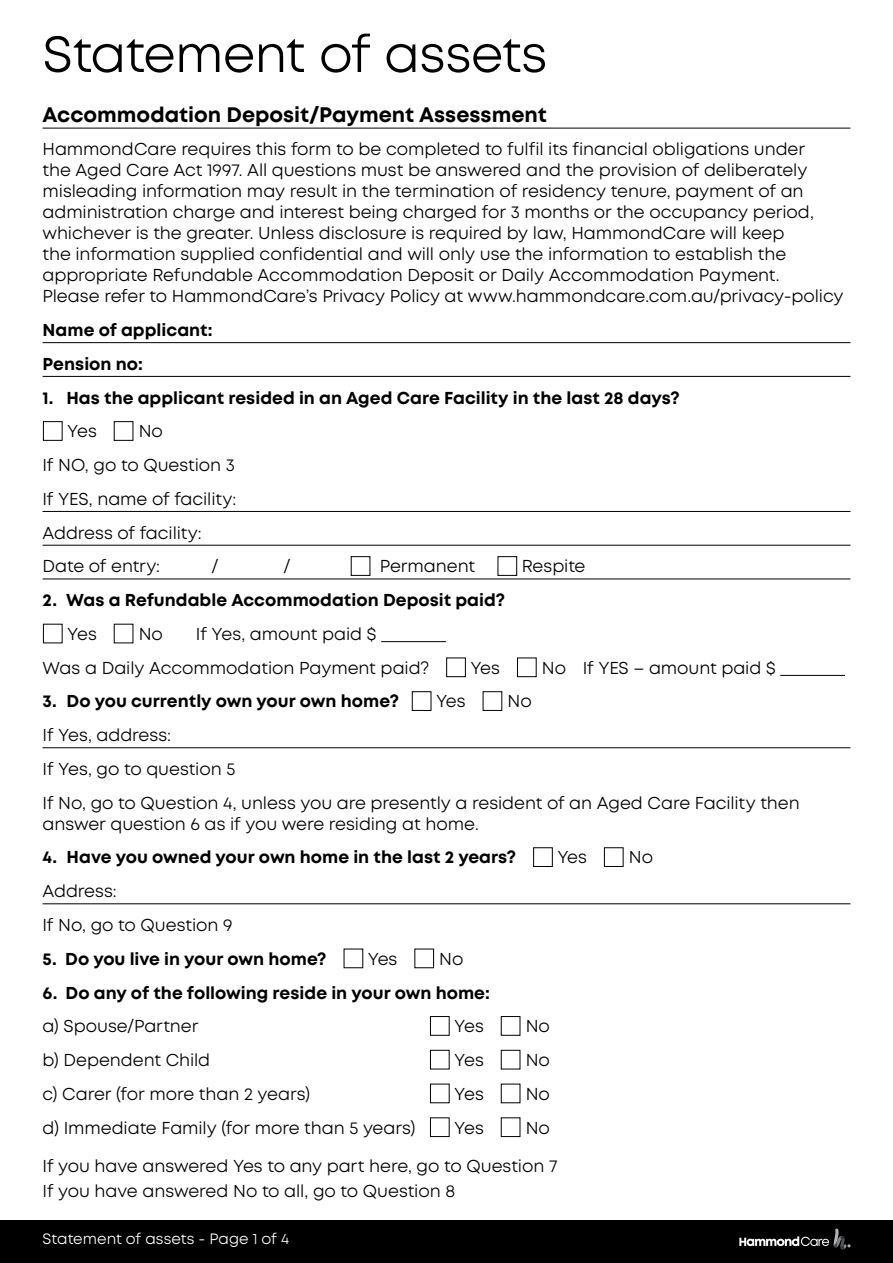
<style>
.page{position:relative;width:893px;height:1263px;background:#fff}
.page>*{position:absolute;margin:0;border:0;box-sizing:border-box;transform-origin:0 0}
.t1{font:51px "Mont";letter-spacing:-.015em;color:#000}
.t2{font:700 21px "Mont";color:#000}
.t3{font:17.25px/33.8px "Mont";letter-spacing:-.005em;color:#000}
.t4{font:700 17.25px/33.8px "Mont";color:#000}
.t5{font:15px "Mont";color:#fff}
</style>
<div class="page">
<hr style="left:43px;top:128px;width:807px;height:1px;background:#000">
<hr style="left:43px;top:342px;width:807px;height:1px;background:#000">
<hr style="left:43px;top:376px;width:807px;height:1px;background:#000">
<hr style="left:43px;top:511px;width:807px;height:1px;background:#000">
<hr style="left:43px;top:545px;width:807px;height:1px;background:#000">
<hr style="left:43px;top:579px;width:807px;height:1px;background:#000">
<hr style="left:381px;top:641px;width:65px;height:1px;background:#000">
<hr style="left:780px;top:675px;width:65px;height:1px;background:#000">
<hr style="left:43px;top:747px;width:807px;height:1px;background:#000">
<hr style="left:43px;top:903px;width:807px;height:1px;background:#000">
<div style="left:43px;top:421px;width:20px;height:20px;border:1px solid #000"></div>
<div style="left:114px;top:421px;width:19px;height:20px;border:1px solid #000"></div>
<div style="left:351px;top:556px;width:19px;height:20px;border:1px solid #000"></div>
<div style="left:498px;top:556px;width:19px;height:20px;border:1px solid #000"></div>
<div style="left:446px;top:657px;width:20px;height:20px;border:1px solid #000"></div>
<div style="left:517px;top:657px;width:20px;height:20px;border:1px solid #000"></div>
<div style="left:412px;top:691px;width:19px;height:20px;border:1px solid #000"></div>
<div style="left:483px;top:691px;width:19px;height:20px;border:1px solid #000"></div>
<div style="left:533px;top:847px;width:20px;height:20px;border:1px solid #000"></div>
<div style="left:604px;top:847px;width:19px;height:20px;border:1px solid #000"></div>
<div style="left:430px;top:1016px;width:20px;height:20px;border:1px solid #000"></div>
<div style="left:501px;top:1016px;width:19px;height:20px;border:1px solid #000"></div>
<div style="left:430px;top:1050px;width:20px;height:19px;border:1px solid #000"></div>
<div style="left:501px;top:1050px;width:19px;height:19px;border:1px solid #000"></div>
<div style="left:430px;top:1117px;width:20px;height:20px;border:1px solid #000"></div>
<div style="left:0;top:1220px;width:893px;height:43px;background:#000"></div>
<svg style="left:739px;top:1228px;width:111px;height:22px"></svg>
<h1 class="t1" style="left:43px;top:22px;width:506px">Statement of assets</h1>
<p class="t2" style="left:43px;top:101px;width:506px">Accommodation Deposit/Payment Assessment</p>
<p class="t3" style="left:43px;top:139px;width:802px;line-height:21px">HammondCare requires this form to be completed to fulfil its financial obligations under<br>the Aged Care Act 1997. All questions must be answered and the provision of deliberately misleading information may result in the termination of residency tenure, payment of an administration charge and interest being charged for 3 months or the occupancy period, whichever is the greater. Unless disclosure is required by law, HammondCare will keep<br>the information supplied confidential and will only use the information to establish the appropriate Refundable Accommodation Deposit or Daily Accommodation Payment.<br>Please refer to HammondCare’s Privacy Policy at www.hammondcare.com.au/privacy-policy</p>
<p class="t4" style="left:43px;top:313px;width:172px">Name of applicant:<br>Pension no:</p>
<p class="t4" style="left:43px;top:381px;width:639px">1. Has the applicant resided in an Aged Care Facility in the last 28 days?</p>
<p class="t3" style="left:67px;top:415px;width:31px">Yes</p>
<p class="t3" style="left:43px;top:415px;width:195px;text-indent:96px">No<br>If NO, go to Question 3<br>If YES, name of facility:<br>Address of facility:<br>Date of entry:</p>
<p class="t3" style="left:212px;top:550px;width:9px">/</p>
<p class="t3" style="left:284px;top:550px;width:9px">/</p>
<p class="t3" style="left:380px;top:550px;width:97px">Permanent</p>
<p class="t3" style="left:522px;top:550px;width:65px">Respite</p>
<p class="t4" style="left:43px;top:583px;width:464px">2. Was a Refundable Accommodation Deposit paid?</p>
<p class="t3" style="left:67px;top:617px;width:31px">Yes</p>
<p class="t3" style="left:139px;top:617px;width:26px">No</p>
<p class="t3" style="left:43px;top:617px;width:388px;text-indent:153px">If Yes, amount paid $<br>Was a Daily Accommodation Payment paid?</p>
<p class="t3" style="left:470px;top:651px;width:31px">Yes</p>
<p class="t3" style="left:542px;top:651px;width:235px">No If YES – amount paid $</p>
<p class="t4" style="left:43px;top:685px;width:358px">3. Do you currently own your own home?</p>
<p class="t3" style="left:436px;top:685px;width:31px">Yes</p>
<p class="t3" style="left:507px;top:685px;width:26px">No</p>
<p class="t3" style="left:43px;top:718px;width:759px">If Yes, address:<br>If Yes, go to question 5<br>If No, go to Question 4, unless you are presently a resident of an Aged Care Facility then</p>
<p class="t3" style="left:43px;top:807px;width:438px">answer question 6 as if you were residing at home.</p>
<p class="t4" style="left:43px;top:841px;width:475px">4. Have you owned your own home in the last 2 years?</p>
<p class="t3" style="left:557px;top:841px;width:31px">Yes</p>
<p class="t3" style="left:629px;top:841px;width:26px">No</p>
<p class="t3" style="left:43px;top:874px;width:192px">Address:<br>If No, go to Question 9</p>
<p class="t4" style="left:43px;top:942px;width:286px">5. Do you live in your own home?</p>
<p class="t3" style="left:368px;top:942px;width:31px">Yes</p>
<p class="t3" style="left:439px;top:942px;width:26px">No</p>
<p class="t4" style="left:43px;top:976px;width:449px">6. Do any of the following reside in your own home:</p>
<p class="t3" style="left:43px;top:1009px;width:157px">a) Spouse/Partner</p>
<p class="t3" style="left:454px;top:1009px;width:31px">Yes</p>
<p class="t3" style="left:526px;top:1009px;width:26px">No</p>
<p class="t3" style="left:43px;top:1043px;width:169px">b) Dependent Child</p>
<p class="t3" style="left:454px;top:1043px;width:31px">Yes</p>
<p class="t3" style="left:526px;top:1043px;width:26px">No</p>
<p class="t3" style="left:43px;top:1077px;width:269px">c) Carer (for more than 2 years)</p>
<p class="t3" style="left:454px;top:1077px;width:31px">Yes</p>
<p class="t3" style="left:526px;top:1077px;width:26px">No</p>
<p class="t3" style="left:43px;top:1111px;width:374px">d) Immediate Family (for more than 5 years)</p>
<p class="t3" style="left:454px;top:1111px;width:31px">Yes</p>
<p class="t3" style="left:526px;top:1111px;width:26px">No</p>
<p class="t3" style="left:43px;top:1153px;width:516px;line-height:25.2px">If you have answered Yes to any part here, go to Question 7<br>If you have answered No to all, go to Question 8</p>
<p class="t5" style="left:43px;top:1229px;width:248px">Statement of assets - Page 1 of 4</p>
</div>
